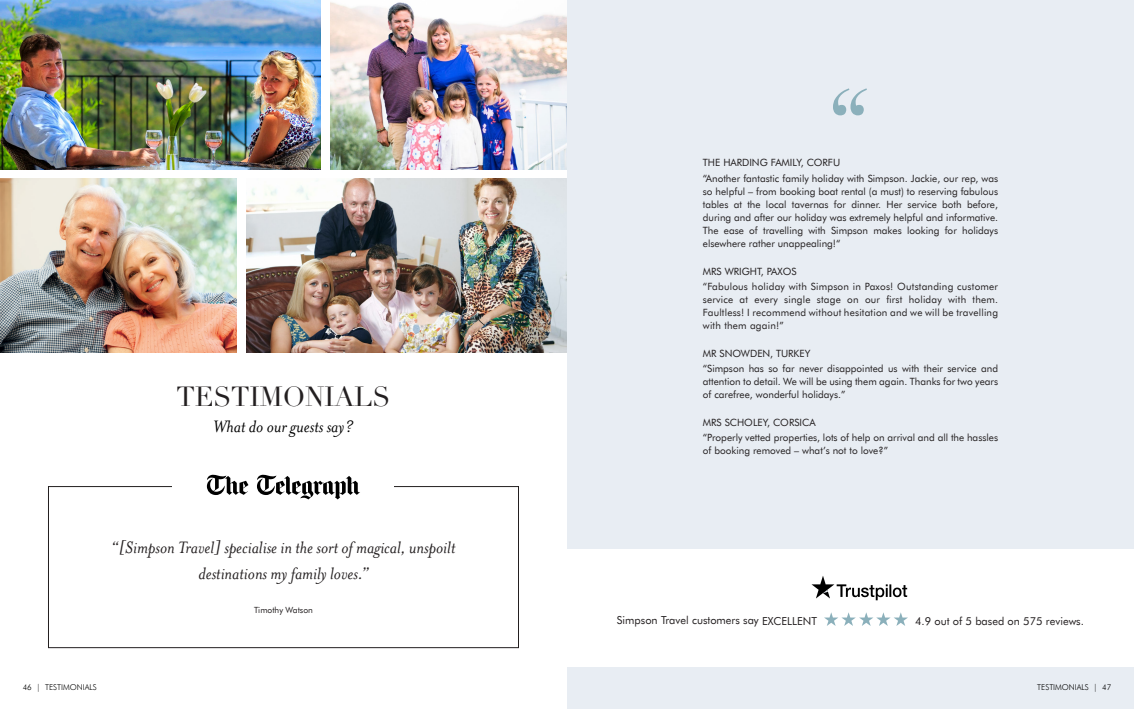
<style>
.page{position:relative;width:1134px;height:709px;background:#fff}
.page>*{position:absolute;margin:0;border:0;box-sizing:border-box;transform-origin:0 0}
.t1{font:italic 111.6px "Didot";color:#8bb0bb}
.t2{font:27px "Didot";letter-spacing:-.01em;color:#231f20}
.t3{font:italic 19px/26px "Mrs Eaves OT";color:#231f20;text-align:center}
.t4{font:italic 19px "Mrs Eaves OT";color:#000}
.t5{font:11px "Futura BT";color:#231f20}
.t6{font:10px/13px "Futura BT";color:#231f20;text-align:justify}
.t7{font:8.5px "Futura BT";color:#231f20}
.t8{font:300 8px "Futura BT";color:#000}
</style>
<div class="page">
<div style="left:48px;top:486px;width:471px;height:161px;border:1px solid #231f20"></div>
<div style="left:173px;top:469px;width:221px;height:35px;background:#fff"></div>
<svg style="left:207px;top:475px;width:153px;height:24px"></svg>
<img style="left:246px;top:178px;width:321px;height:175px">
<img style="left:0;top:178px;width:236px;height:175px">
<img style="left:331px;top:2px;width:236px;height:168px">
<img style="left:0;top:0;width:321px;height:170px">
<div style="left:567px;top:0;width:567px;height:709px;background:#e8edf3"></div>
<div style="left:567px;top:549px;width:567px;height:117px;background:#fff"></div>
<svg style="left:824px;top:612px;width:84px;height:14px"></svg>
<svg style="left:811px;top:576px;width:96px;height:24px"></svg>
<p class="t2" style="left:177px;top:380px;width:215px">TESTIMONIALS</p>
<p class="t4" style="left:213px;top:416px;width:142px">What do our guests say?</p>
<p class="t3" style="left:112px;top:534px;width:345px">“[Simpson Travel] specialise in the sort of magical, unspoilt destinations my family loves.”</p>
<p class="t7" style="left:254px;top:604px;width:60px">Timothy Watson</p>
<p class="t8" style="left:23px;top:682px;width:76px">46 | TESTIMONIALS</p>
<p class="t1" style="left:813px;top:66px;width:51px">“</p>
<p class="t6" style="left:703px;top:156px;width:139px">THE HARDING FAMILY, CORFU</p>
<p class="t6" style="left:703px;top:172px;width:297px">“Another fantastic family holiday with Simpson. Jackie, our rep, was so helpful – from booking boat rental (a must) to reserving fabulous</p>
<p class="t6" style="left:703px;top:198px;width:297px">tables at the local tavernas for dinner. Her service both before, during and after our holiday was extremely helpful and informative.<br>The ease of travelling with Simpson makes looking for holidays elsewhere rather unappealing!“</p>
<p class="t6" style="left:703px;top:264px;width:95px">MRS WRIGHT, PAXOS</p>
<p class="t6" style="left:703px;top:280px;width:297px">“Fabulous holiday with Simpson in Paxos! Outstanding customer service at every single stage on our first holiday with them.<br>Faultless! I recommend without hesitation and we will be travelling with them again!”</p>
<p class="t6" style="left:703px;top:346px;width:109px">MR SNOWDEN, TURKEY</p>
<p class="t6" style="left:703px;top:362px;width:297px">“Simpson has so far never disappointed us with their service and attention to detail. We will be using them again. Thanks for two years of carefree, wonderful holidays.”</p>
<p class="t6" style="left:703px;top:415px;width:114px">MRS SCHOLEY, CORSICA</p>
<p class="t6" style="left:703px;top:431px;width:297px">“Properly vetted properties, lots of help on arrival and all the hassles of booking removed – what’s not to love?”</p>
<p class="t5" style="left:617px;top:613px;width:201px">Simpson Travel customers say EXCELLENT</p>
<p class="t5" style="left:915px;top:614px;width:170px">4.9 out of 5 based on 575 reviews.</p>
<p class="t8" style="left:1037px;top:682px;width:76px">TESTIMONIALS | 47</p>
</div>
